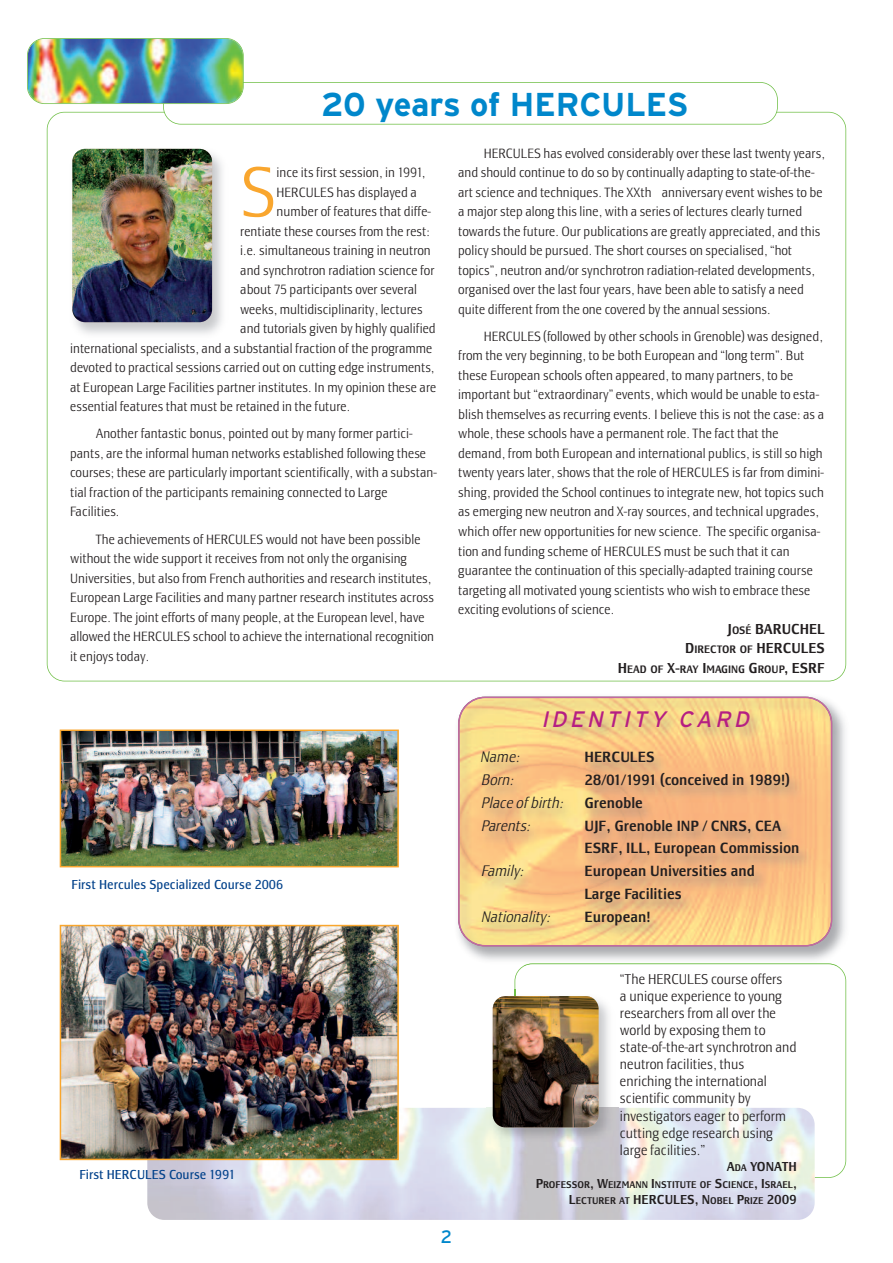
<style>
.page{position:relative;width:893px;height:1263px;background:#fff}
.page>*{position:absolute;margin:0;border:0;box-sizing:border-box;transform-origin:0 0}
.t1{font:300 71.25px "Dagblad";color:#f9a62e}
.t2{font:700 33px "Interstate";letter-spacing:-.01em;color:#0087cb}
.t3{font:italic 22.35px "Interstate";color:#b51e83}
.t4{font:18px "Interstate";color:#0087cb}
.t5{font:500 15.3px/22.8px "Dagblad";color:#231f20}
.t6{font:italic 300 15.3px "Dagblad";color:#231f20}
.t7{font:italic 300 15.3px "Dagblad";color:#231f20}
.t8{font:500 15px/19.5px "Dagblad";color:#231f20;text-align:right}
.t9{font:300 14.25px/17.1px "Dagblad";color:#231f20}
.t10{font:300 13.5px/19.5px "Dagblad";color:#231f20}
.t11{font:13.5px "Dagblad";color:#03428b}
.t12{font:500 13.5px "Dagblad";color:#231f20}
.t13{font:500 11.25px "Dagblad";color:#231f20}
.t14{font:500 10.2px/16.2px "Dagblad";color:#231f20;text-align:right}
.s1{font-size:11.25px}
.s2{font-size:15px}
.s3{font-weight:300;font-style:italic}
.s4{font-size:10.2px}
.s5{font-size:13.5px}
</style>
<div class="page">
<img style="left:72px;top:148px;width:150px;height:186px">
<img style="left:72px;top:149px;width:140px;height:173px;border-radius:13px">
<img style="left:464px;top:696px;width:381px;height:270px">
<img style="left:523px;top:963px;width:314px;height:3px">
<svg style="left:458px;top:697px;width:374px;height:249px;background:#f4c484"></svg>
<img style="left:147px;top:1108px;width:668px;height:112px">
<img style="left:486px;top:989px;width:132px;height:158px">
<img style="left:493px;top:996px;width:106px;height:131px;border-radius:13px">
<img style="left:63px;top:732px;width:333px;height:132px">
<div style="left:60px;top:729px;width:339px;height:138px;border:2px solid #f9a62e"></div>
<img style="left:63px;top:928px;width:333px;height:229px">
<div style="left:60px;top:925px;width:339px;height:235px;border:2px solid #f9a62e"></div>
<div style="left:163px;top:82px;width:615px;height:43px;border:2px solid #70bf47;border-radius:18px"></div>
<img style="left:28px;top:39px;width:215px;height:64px;border-radius:17px">
<div style="left:27px;top:38px;width:217px;height:66px;border:2px solid #70bf47;border-radius:18px"></div>
<h2 class="t2" style="left:321px;top:85px;width:369px">20 years of HERCULES</h2>
<h1 class="t1" style="left:240px;top:164px;width:38px">S</h1>
<p class="t10" style="left:277px;top:164px;width:150px">ince its first session, in 1991,</p>
<p class="t10" style="left:277px;top:184px;width:142px">HERCULES has displayed a</p>
<p class="t10" style="left:277px;top:203px;width:156px">number of features that diffe-</p>
<p class="t10" style="left:240px;top:223px;width:191px">rentiate these courses from the rest:</p>
<p class="t10" style="left:240px;top:242px;width:192px">i.e. simultaneous training in neutron</p>
<p class="t10" style="left:240px;top:262px;width:196px">and synchrotron radiation science for</p>
<p class="t10" style="left:240px;top:281px;width:178px">about 75 participants over several</p>
<p class="t10" style="left:240px;top:301px;width:184px">weeks, multidisciplinarity, lectures</p>
<p class="t10" style="left:240px;top:320px;width:197px">and tutorials given by highly qualified</p>
<p class="t10" style="left:70px;top:340px;width:364px">international specialists, and a substantial fraction of the programme</p>
<p class="t10" style="left:70px;top:359px;width:366px">devoted to practical sessions carried out on cutting edge instruments,</p>
<p class="t10" style="left:70px;top:379px;width:368px">at European Large Facilities partner institutes. In my opinion these are</p>
<p class="t10" style="left:70px;top:398px;width:282px">essential features that must be retained in the future.</p>
<p class="t10" style="left:70px;top:425px;width:368px;text-indent:26px">Another fantastic bonus, pointed out by many former partici&shy;pants, are the informal human networks established following these courses; these are particularly important scientifically, with a substan&shy;tial fraction of the participants remaining connected to Large Facilities.</p>
<p class="t10" style="left:70px;top:530px;width:366px;text-indent:26px">The achievements of HERCULES would not have been possible without the wide support it receives from not only the organising Universities, but also from French authorities and research institutes, European Large Facilities and many partner research institutes across Europe. The joint efforts of many people, at the European level, have allowed the HERCULES school to achieve the international recognition it enjoys today.</p>
<p class="t11" style="left:72px;top:879px;width:213px">First Hercules Specialized Course 2006</p>
<p class="t11" style="left:79px;top:1170px;width:157px">First HERCULES Course 1991</p>
<p class="t10" style="left:458px;top:145px;width:368px;text-indent:26px">HERCULES has evolved considerably over these last twenty years, and should continue to do so by continually adapting to state-of-the&shy;art science and techniques. The XXth anniversary event wishes to be a major step along this line, with a series of lectures clearly turned towards the future. Our publications are greatly appreciated, and this policy should be pursued. The short courses on specialised, “hot topics”, neutron and/or synchrotron radiation-related developments, organised over the last four years, have been able to satisfy a need quite different from the one covered by the annual sessions.</p>
<p class="t10" style="left:458px;top:328px;width:368px;text-indent:26px">HERCULES (followed by other schools in Grenoble) was designed, from the very beginning, to be both European and “long term”. But these European schools often appeared, to many partners, to be important but “extraordinary” events, which would be unable to esta&shy;blish themselves as recurring events. I believe this is not the case: as a whole, these schools have a permanent role. The fact that the demand, from both European and international publics, is still so high twenty years later, shows that the role of HERCULES is far from dimini&shy;shing, provided the School continues to integrate new, hot topics such as emerging new neutron and X-ray sources, and technical upgrades, which offer new opportunities for new science. The specific organisa&shy;tion and funding scheme of HERCULES must be such that it can guarantee the continuation of this specially-adapted training course targeting all motivated young scientists who wish to embrace these exciting evolutions of science.</p>
<p class="t8" style="left:685px;top:620px;width:141px">J<span class="s1">OSÉ</span> BARUCHEL<br>D<span class="s1">IRECTOR OF</span> HERCULES</p>
<p class="t13" style="left:618px;top:664px;width:209px"><span class="s2">H</span>EAD OF <span class="s2">X-</span>RAY <span class="s2">I</span>MAGING <span class="s2">G</span>ROUP<span class="s2">, ESRF</span></p>
<h3 class="t3" style="left:541px;top:706px;width:213px">IDENTITY CARD</h3>
<p class="t7" style="left:481px;top:751px;width:41px">Name:</p>
<p class="t5" style="left:584px;top:747px;width:72px">HERCULES</p>
<p class="t6" style="left:481px;top:774px;width:37px">Born:</p>
<p class="t5" style="left:481px;top:770px;width:310px;text-indent:104px">28/01/1991 (conceived in 1989!)<br><span class="s3">Placeof birth:</span> Grenoble<br><span class="s3">Parents:</span></p>
<p class="t5" style="left:584px;top:815px;width:217px">UJF, Grenoble INP / CNRS, CEA<br>ESRF, ILL, European Commission</p>
<p class="t6" style="left:481px;top:865px;width:47px">Family:</p>
<p class="t5" style="left:584px;top:861px;width:172px">European Universities and<br>Large Facilities</p>
<p class="t6" style="left:481px;top:910px;width:74px">Nationality:</p>
<p class="t5" style="left:584px;top:906px;width:68px">European!</p>
<p class="t9" style="left:620px;top:971px;width:178px">“The HERCULES course offers<br>a unique experience to young researchers from all over the world by exposing them to state-of-the-art synchrotron and neutron facilities, thus enriching the international scientific community by investigators eager to perform cutting edge research using large facilities.”</p>
<p class="t12" style="left:727px;top:1162px;width:71px">A<span class="s4">DA</span> YONATH</p>
<p class="t14" style="left:536px;top:1177px;width:263px"><span class="s5">P</span>ROFESSOR<span class="s5">, W</span>EIZMANN <span class="s5">I</span>NSTITUTE OF <span class="s5">S</span>CIENCE<span class="s5">, I</span>SRAEL<span class="s5">,<br>L</span>ECTURER AT <span class="s5">HERCULES, N</span>OBEL <span class="s5">P</span>RIZE <span class="s5">2009</span></p>
<h3 class="t4" style="left:441px;top:1226px;width:13px">2</h3>
</div>
